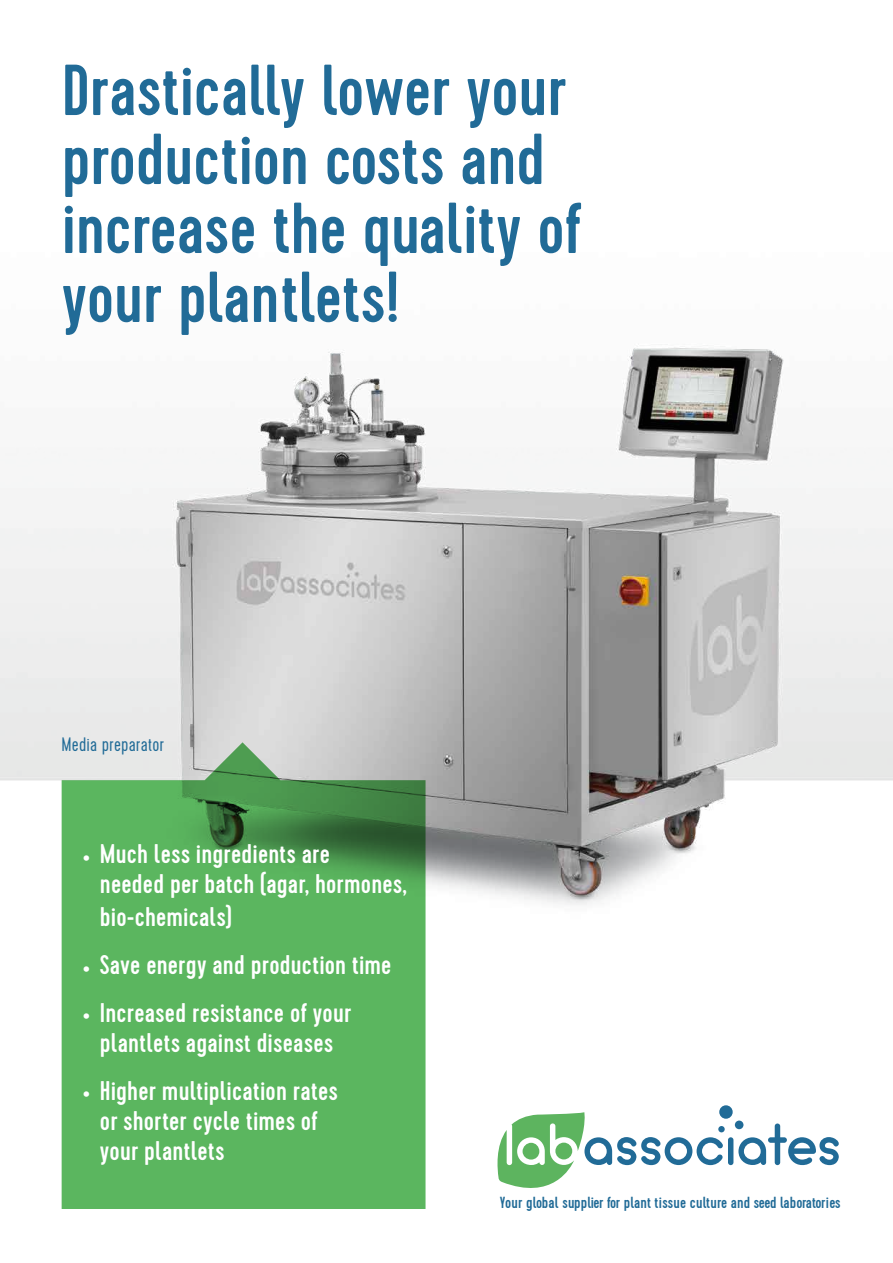
<style>
.page{position:relative;width:893px;height:1263px;background:#fff}
.page>*{position:absolute;margin:0;border:0;box-sizing:border-box;transform-origin:0 0}
.t1{font:500 72px/69px "Cervo";color:#216b97}
.t2{font:500 27px/30px "Cervo";letter-spacing:.01em;color:#fff}
.t3{font:300 19.5px "Cervo";letter-spacing:.01em;color:#216b97}
.t4{font:500 16.05px "Cervo";letter-spacing:.01em;color:#216b97}
</style>
<div class="page">
<img style="left:0;top:344px;width:893px;height:797px">
<svg style="left:495px;top:1112px;width:228px;height:76px"></svg>
<div style="left:728px;top:1137px;width:5px;height:28px;background:#216b97;border-radius:3px"></div>
<svg style="left:738px;top:1123px;width:101px;height:42px"></svg>
<div style="left:718px;top:1126px;width:7px;height:6px;background:#216b97;border-radius:50%"></div>
<div style="left:719px;top:1105px;width:14px;height:14px;background:#216b97;border-radius:50%"></div>
<div style="left:735px;top:1120px;width:8px;height:9px;background:#216b97;border-radius:50%"></div>
<svg style="left:62px;top:742px;width:364px;height:467px;background:#61b264"></svg>
<h1 class="t1" style="left:62px;top:58px;width:521px">Drastically lower your production costs and increase the quality of your plantlets!</h1>
<p class="t3" style="left:62px;top:734px;width:104px">Media preparator</p>
<p class="t2" style="left:100px;top:839px;width:308px;text-indent:-17px">• Much less ingredients are<br>needed per batch (agar, hormones,</p>
<p class="t2" style="left:100px;top:902px;width:134px">bio-chemicals)</p>
<p class="t2" style="left:83px;top:950px;width:310px">• Save energy and production time</p>
<p class="t2" style="left:83px;top:998px;width:270px;text-align:center">• Increased resistance of your plantlets against diseases</p>
<p class="t2" style="left:100px;top:1076px;width:239px;text-indent:-17px">• Higher multiplication rates or shorter cycle times of your plantlets</p>
<p class="t4" style="left:500px;top:1193px;width:342px">Your global supplier for plant tissue culture and seed laboratories</p>
</div>
